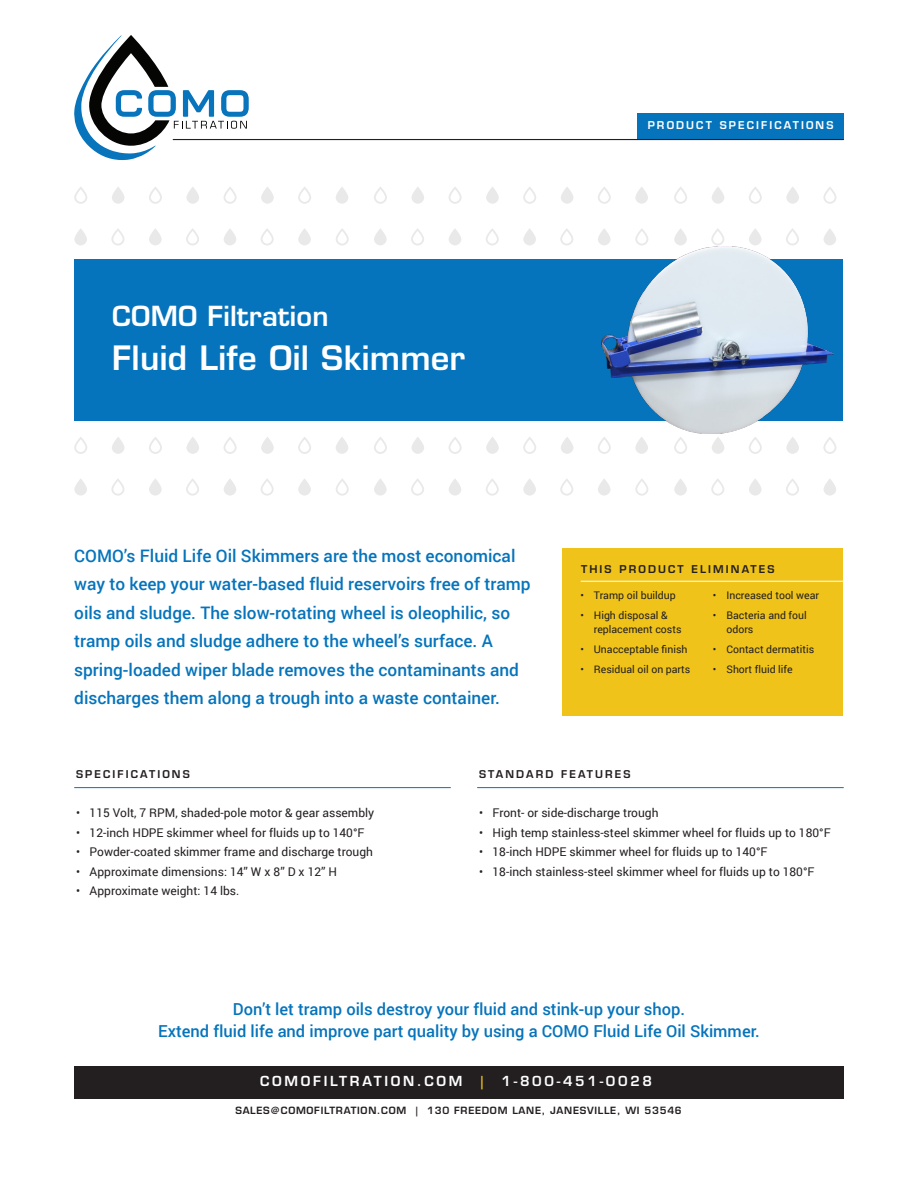
<style>
.page{position:relative;width:918px;height:1188px;background:#fff}
.page>*{position:absolute;margin:0;border:0;box-sizing:border-box;transform-origin:0 0}
.t1{font:600 32.7px "Eurostile LT Std";letter-spacing:.01em;color:#fff}
.t2{font:600 27px "Eurostile LT Std";letter-spacing:.01em;color:#fff}
.t3{font:500 17.25px/28.5px "Roboto";color:#0574bc}
.t4{font:500 16.5px "Roboto";color:#0574bc}
.t5{font:600 13.5px "Eurostile LT Std";letter-spacing:.2em;color:#fff}
.t6{font:600 13.5px "Eurostile LT Std";color:#efc319}
.t7{font:12px "Roboto";color:#231f20}
.t8{font:10.5px/13.5px "Roboto";color:#231f20}
.t9{font:600 10.5px "Eurostile LT Std";letter-spacing:.2em;color:#231f20}
.t10{font:600 10.5px "Eurostile LT Std";letter-spacing:.2em;color:#fff}
.t11{font:600 9.75px "Eurostile LT Std";letter-spacing:.075em;color:#231f20}
</style>
<div class="page">
<div style="left:563px;top:548px;width:280px;height:168px;background:#efc319"></div>
<svg style="left:74px;top:187px;width:13px;height:17px"></svg>
<svg style="left:112px;top:187px;width:13px;height:17px"></svg>
<svg style="left:149px;top:187px;width:13px;height:17px"></svg>
<svg style="left:186px;top:187px;width:13px;height:17px"></svg>
<svg style="left:224px;top:187px;width:13px;height:17px"></svg>
<svg style="left:261px;top:187px;width:13px;height:17px"></svg>
<svg style="left:298px;top:187px;width:13px;height:17px"></svg>
<svg style="left:336px;top:187px;width:12px;height:17px"></svg>
<svg style="left:336px;top:228px;width:13px;height:18px"></svg>
<svg style="left:74px;top:228px;width:13px;height:17px"></svg>
<svg style="left:111px;top:229px;width:13px;height:17px"></svg>
<svg style="left:149px;top:228px;width:13px;height:17px"></svg>
<svg style="left:186px;top:228px;width:13px;height:18px"></svg>
<svg style="left:224px;top:229px;width:12px;height:16px"></svg>
<svg style="left:261px;top:229px;width:13px;height:17px"></svg>
<svg style="left:298px;top:228px;width:13px;height:17px"></svg>
<svg style="left:74px;top:437px;width:13px;height:17px"></svg>
<svg style="left:112px;top:437px;width:13px;height:17px"></svg>
<svg style="left:149px;top:437px;width:13px;height:17px"></svg>
<svg style="left:186px;top:437px;width:13px;height:17px"></svg>
<svg style="left:224px;top:437px;width:13px;height:17px"></svg>
<svg style="left:261px;top:437px;width:13px;height:17px"></svg>
<svg style="left:298px;top:437px;width:13px;height:17px"></svg>
<svg style="left:336px;top:437px;width:12px;height:17px"></svg>
<svg style="left:336px;top:479px;width:13px;height:17px"></svg>
<svg style="left:74px;top:479px;width:13px;height:17px"></svg>
<svg style="left:111px;top:479px;width:13px;height:17px"></svg>
<svg style="left:149px;top:479px;width:13px;height:17px"></svg>
<svg style="left:186px;top:479px;width:13px;height:17px"></svg>
<svg style="left:224px;top:479px;width:12px;height:17px"></svg>
<svg style="left:261px;top:479px;width:13px;height:17px"></svg>
<svg style="left:298px;top:479px;width:13px;height:17px"></svg>
<svg style="left:374px;top:187px;width:13px;height:17px"></svg>
<svg style="left:411px;top:187px;width:13px;height:17px"></svg>
<svg style="left:449px;top:187px;width:13px;height:17px"></svg>
<svg style="left:486px;top:187px;width:13px;height:17px"></svg>
<svg style="left:523px;top:187px;width:13px;height:17px"></svg>
<svg style="left:561px;top:187px;width:12px;height:17px"></svg>
<svg style="left:598px;top:187px;width:13px;height:17px"></svg>
<svg style="left:635px;top:187px;width:13px;height:17px"></svg>
<svg style="left:635px;top:229px;width:13px;height:17px"></svg>
<svg style="left:374px;top:228px;width:13px;height:17px"></svg>
<svg style="left:411px;top:228px;width:13px;height:18px"></svg>
<svg style="left:449px;top:229px;width:12px;height:16px"></svg>
<svg style="left:486px;top:228px;width:13px;height:18px"></svg>
<svg style="left:523px;top:228px;width:13px;height:17px"></svg>
<svg style="left:560px;top:228px;width:13px;height:18px"></svg>
<svg style="left:598px;top:229px;width:13px;height:16px"></svg>
<svg style="left:374px;top:437px;width:13px;height:17px"></svg>
<svg style="left:411px;top:437px;width:13px;height:17px"></svg>
<svg style="left:449px;top:437px;width:13px;height:17px"></svg>
<svg style="left:486px;top:437px;width:13px;height:17px"></svg>
<svg style="left:523px;top:437px;width:13px;height:17px"></svg>
<svg style="left:561px;top:437px;width:12px;height:17px"></svg>
<svg style="left:598px;top:437px;width:13px;height:17px"></svg>
<svg style="left:635px;top:437px;width:13px;height:17px"></svg>
<svg style="left:635px;top:479px;width:13px;height:17px"></svg>
<svg style="left:374px;top:479px;width:13px;height:17px"></svg>
<svg style="left:411px;top:479px;width:13px;height:17px"></svg>
<svg style="left:449px;top:479px;width:12px;height:17px"></svg>
<svg style="left:486px;top:479px;width:13px;height:17px"></svg>
<svg style="left:523px;top:479px;width:13px;height:17px"></svg>
<svg style="left:560px;top:479px;width:13px;height:17px"></svg>
<svg style="left:598px;top:479px;width:13px;height:17px"></svg>
<svg style="left:674px;top:187px;width:13px;height:17px"></svg>
<svg style="left:712px;top:187px;width:12px;height:17px"></svg>
<svg style="left:749px;top:187px;width:13px;height:17px"></svg>
<svg style="left:786px;top:187px;width:13px;height:17px"></svg>
<svg style="left:823px;top:187px;width:14px;height:17px"></svg>
<svg style="left:674px;top:228px;width:13px;height:17px"></svg>
<svg style="left:711px;top:228px;width:13px;height:18px"></svg>
<svg style="left:749px;top:229px;width:13px;height:16px"></svg>
<svg style="left:786px;top:228px;width:13px;height:18px"></svg>
<svg style="left:823px;top:229px;width:13px;height:16px"></svg>
<svg style="left:674px;top:437px;width:13px;height:17px"></svg>
<svg style="left:712px;top:437px;width:12px;height:17px"></svg>
<svg style="left:749px;top:437px;width:13px;height:17px"></svg>
<svg style="left:786px;top:437px;width:13px;height:17px"></svg>
<svg style="left:823px;top:437px;width:13px;height:17px"></svg>
<svg style="left:674px;top:479px;width:13px;height:17px"></svg>
<svg style="left:711px;top:479px;width:13px;height:17px"></svg>
<svg style="left:749px;top:479px;width:13px;height:17px"></svg>
<svg style="left:786px;top:479px;width:13px;height:17px"></svg>
<svg style="left:823px;top:479px;width:13px;height:17px"></svg>
<div style="left:74px;top:259px;width:769px;height:161px;background:#0574bc"></div>
<div style="left:637px;top:113px;width:207px;height:27px;background:#0574bc"></div>
<svg style="left:74px;top:35px;width:175px;height:125px"></svg>
<hr style="left:173px;top:139px;width:671px;height:1px;background:#231f20">
<img style="left:600px;top:247px;width:234px;height:187px">
<hr style="left:581px;top:581px;width:262px;height:1px;background:#fff">
<hr style="left:74px;top:787px;width:377px;height:1px;background:#0574bc">
<hr style="left:477px;top:787px;width:367px;height:1px;background:#0574bc">
<div style="left:74px;top:1066px;width:770px;height:33px;background:#231f20"></div>
<p class="t2" style="left:112px;top:299px;width:218px">COMO Filtration</p>
<p class="t1" style="left:112px;top:337px;width:355px">Fluid Life Oil Skimmer</p>
<p class="t10" style="left:648px;top:119px;width:187px">PRODUCT SPECIFICATIONS</p>
<p class="t3" style="left:74px;top:541px;width:458px">COMO’s Fluid Life Oil Skimmers are the most economical way to keep your water-based fluid reservoirs free of tramp oils and sludge. The slow-rotating wheel is oleophilic, so tramp oils and sludge adhere to the wheel’s surface. A spring-loaded wiper blade removes the contaminants and discharges them along a trough into a waste container.</p>
<p class="t9" style="left:581px;top:562px;width:195px">THIS PRODUCT ELIMINATES</p>
<p class="t8" style="left:580px;top:588px;width:97px">• Tramp oil buildup</p>
<p class="t8" style="left:594px;top:608px;width:89px;text-indent:-14px">• High disposal &amp; replacement costs</p>
<p class="t8" style="left:580px;top:642px;width:109px">• Unacceptable finish</p>
<p class="t8" style="left:580px;top:662px;width:112px">• Residual oil on parts</p>
<p class="t8" style="left:713px;top:588px;width:108px">• Increased tool wear</p>
<p class="t8" style="left:726px;top:608px;width:82px;text-indent:-14px">• Bacteria and foul odors</p>
<p class="t8" style="left:713px;top:642px;width:103px">• Contact dermatitis</p>
<p class="t8" style="left:713px;top:662px;width:81px">• Short fluid life</p>
<p class="t9" style="left:76px;top:767px;width:115px">SPECIFICATIONS</p>
<p class="t9" style="left:479px;top:767px;width:153px">STANDARD FEATURES</p>
<p class="t7" style="left:76px;top:804px;width:300px">• 115 Volt, 7 RPM, shaded-pole motor &amp; gear assembly</p>
<p class="t7" style="left:76px;top:824px;width:290px">• 12-inch HDPE skimmer wheel for fluids up to 140°F</p>
<p class="t7" style="left:76px;top:843px;width:298px">• Powder-coated skimmer frame and discharge trough</p>
<p class="t7" style="left:76px;top:863px;width:262px">• Approximate dimensions: 14” W x 8” D x 12” H</p>
<p class="t7" style="left:76px;top:883px;width:165px">• Approximate weight: 14 lbs.</p>
<p class="t7" style="left:479px;top:804px;width:181px">• Front- or side-discharge trough</p>
<p class="t7" style="left:479px;top:824px;width:353px">• High temp stainless-steel skimmer wheel for fluids up to 180°F</p>
<p class="t7" style="left:479px;top:843px;width:290px">• 18-inch HDPE skimmer wheel for fluids up to 140°F</p>
<p class="t7" style="left:479px;top:863px;width:337px">• 18-inch stainless-steel skimmer wheel for fluids up to 180°F</p>
<p class="t4" style="left:233px;top:997px;width:454px">Don’t let tramp oils destroy your fluid and stink-up your shop.</p>
<p class="t4" style="left:158px;top:1020px;width:603px">Extend fluid life and improve part quality by using a COMO Fluid Life Oil Skimmer.</p>
<p class="t5" style="left:260px;top:1073px;width:204px">COMOFILTRATION.COM</p>
<p class="t6" style="left:480px;top:1073px;width:5px">|</p>
<p class="t5" style="left:502px;top:1073px;width:152px">1-800-451-0028</p>
<p class="t11" style="left:235px;top:1104px;width:448px">SALES@COMOFILTRATION.COM | 130 FREEDOM LANE, JANESVILLE, WI 53546</p>
</div>
